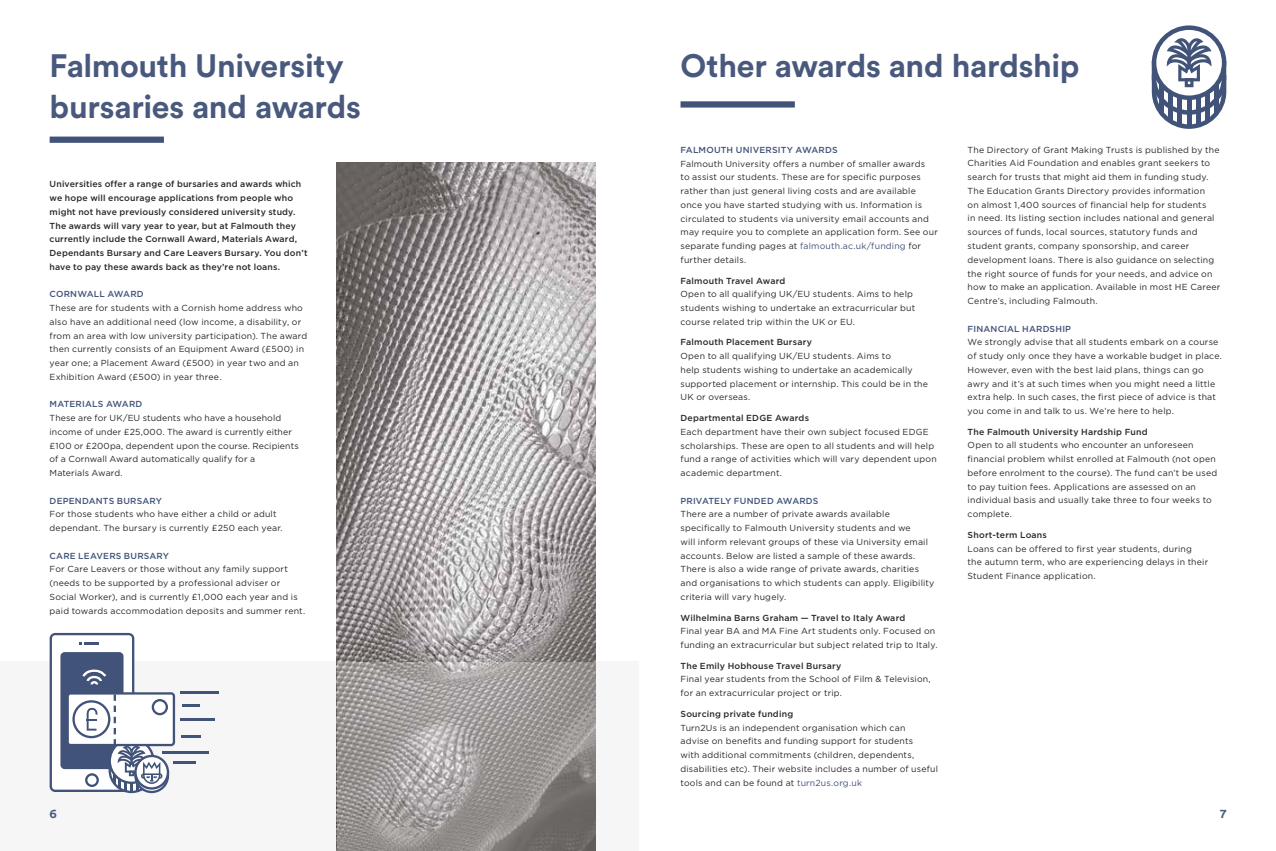
<style>
.page{position:relative;width:1276px;height:851px;background:#fff}
.page>*{position:absolute;margin:0;border:0;box-sizing:border-box;transform-origin:0 0}
.t1{font:700 32px/41.2px "Circular Std";letter-spacing:-.01em;color:#49597e}
.t2{font:700 12.5px "Circular Std";color:#49597e}
.t3{font:8.75px/13.8px "Gotham";letter-spacing:.02em;color:#282827}
.t4{font:500 8.75px/13.8px "Gotham";letter-spacing:.02em;color:#282827}
.t5{font:500 8.75px "Gotham";letter-spacing:.02em;color:#415379}
.s1{color:#415379}
</style>
<div class="page">
<div style="left:0;top:661px;width:638px;height:189px;background:#f6f6f6"></div>
<div style="left:50px;top:136px;width:114px;height:7px;background:#415379"></div>
<img style="left:337px;top:162px;width:258px;height:499px">
<hr style="left:162px;top:751px;width:47px;height:2px;background:#415379">
<hr style="left:174px;top:761px;width:22px;height:2px;background:#415379">
<hr style="left:180px;top:691px;width:39px;height:2px;background:#415379">
<hr style="left:182px;top:703px;width:18px;height:3px;background:#415379">
<hr style="left:180px;top:718px;width:34px;height:2px;background:#415379">
<hr style="left:181px;top:735px;width:20px;height:2px;background:#415379">
<svg style="left:50px;top:632px;width:125px;height:161px"></svg>
<svg style="left:337px;top:661px;width:258px;height:189px;background:#9c9897"></svg>
<svg style="left:1151px;top:25px;width:75px;height:104px"></svg>
<div style="left:680px;top:101px;width:115px;height:6px;background:#415379"></div>
<h1 class="t1" style="left:50px;top:45px;width:313px">Falmouth University bursaries and awards</h1>
<p class="t4" style="left:50px;top:177px;width:259px">Universities offer a range of bursaries and awards which we hope will encourage applications from people who might not have previously considered university study.<br>The awards will vary year to year, but at Falmouth they currently include the Cornwall Award, Materials Award, Dependants Bursary and Care Leavers Bursary. You don’t have to pay these awards back as they’re not loans.</p>
<p class="t5" style="left:50px;top:289px;width:96px">CORNWALL AWARD</p>
<p class="t3" style="left:50px;top:301px;width:259px">These are for students with a Cornish home address who also have an additional need (low income, a disability, or from an area with low university participation). The award then currently consists of an Equipment Award (£500) in year one; a Placement Award (£500) in year two and an Exhibition Award (£500) in year three.</p>
<p class="t5" style="left:50px;top:399px;width:94px">MATERIALS AWARD</p>
<p class="t3" style="left:50px;top:411px;width:251px">These are for UK/EU students who have a household income of under £25,000. The award is currently either £100 or £200pa, dependent upon the course. Recipients of a Cornwall Award automatically qualify for a<br>Materials Award.</p>
<p class="t5" style="left:50px;top:495px;width:114px">DEPENDANTS BURSARY</p>
<p class="t3" style="left:50px;top:507px;width:235px">For those students who have either a child or adult dependant. The bursary is currently £250 each year.</p>
<p class="t5" style="left:50px;top:550px;width:121px">CARE LEAVERS BURSARY</p>
<p class="t3" style="left:50px;top:562px;width:257px">For Care Leavers or those without any family support (needs to be supported by a professional adviser or Social Worker), and is currently £1,000 each year and is paid towards accommodation deposits and summer rent.</p>
<h2 class="t2" style="left:50px;top:805px;width:9px">6</h2>
<h1 class="t1" style="left:680px;top:45px;width:400px">Other awards and hardship</h1>
<p class="t5" style="left:680px;top:145px;width:159px">FALMOUTH UNIVERSITY AWARDS</p>
<p class="t3" style="left:680px;top:156px;width:259px">Falmouth University offers a number of smaller awards<br>to assist our students. These are for specific purposes rather than just general living costs and are available once you have started studying with us. Information is circulated to students via university email accounts and may require you to complete an application form. See our separate funding pages at <span class="s1">falmouth.ac.uk/funding</span> for further details.</p>
<p class="t4" style="left:680px;top:273px;width:106px">Falmouth Travel Award</p>
<p class="t3" style="left:680px;top:287px;width:236px">Open to all qualifying UK/EU students. Aims to help students wishing to undertake an extracurricular but course related trip within the UK or EU.</p>
<p class="t4" style="left:680px;top:335px;width:133px">Falmouth Placement Bursary</p>
<p class="t3" style="left:680px;top:349px;width:249px">Open to all qualifying UK/EU students. Aims to<br>help students wishing to undertake an academically supported placement or internship. This could be in the UK or overseas.</p>
<p class="t4" style="left:680px;top:411px;width:130px">Departmental EDGE Awards</p>
<p class="t3" style="left:680px;top:424px;width:258px">Each department have their own subject focused EDGE scholarships. These are open to all students and will help fund a range of activities which will vary dependent upon academic department.</p>
<p class="t5" style="left:680px;top:495px;width:139px">PRIVATELY FUNDED AWARDS</p>
<p class="t3" style="left:680px;top:507px;width:255px">There are a number of private awards available specifically to Falmouth University students and we<br>will inform relevant groups of these via University email accounts. Below are listed a sample of these awards.<br>There is also a wide range of private awards, charities and organisations to which students can apply. Eligibility criteria will vary hugely.</p>
<p class="t4" style="left:680px;top:610px;width:226px">Wilhelmina Barns Graham — Travel to Italy Award</p>
<p class="t3" style="left:680px;top:624px;width:258px">Final year BA and MA Fine Art students only. Focused on funding an extracurricular but subject related trip to Italy.</p>
<p class="t4" style="left:680px;top:658px;width:162px">The Emily Hobhouse Travel Bursary</p>
<p class="t3" style="left:680px;top:672px;width:252px">Final year students from the School of Film &amp; Television, for an extracurricular project or trip.</p>
<p class="t4" style="left:680px;top:706px;width:114px">Sourcing private funding</p>
<p class="t3" style="left:680px;top:720px;width:259px">Turn2Us is an independent organisation which can<br>advise on benefits and funding support for students<br>with additional commitments (children, dependents, disabilities etc). Their website includes a number of useful tools and can be found at <span class="s1">turn2us.org.uk</span></p>
<p class="t3" style="left:967px;top:142px;width:254px">The Directory of Grant Making Trusts is published by the Charities Aid Foundation and enables grant seekers to search for trusts that might aid them in funding study.<br>The Education Grants Directory provides information<br>on almost 1,400 sources of financial help for students<br>in need. Its listing section includes national and general sources of funds, local sources, statutory funds and student grants, company sponsorship, and career development loans. There is also guidance on selecting the right source of funds for your needs, and advice on how to make an application. Available in most HE Career Centre’s, including Falmouth.</p>
<p class="t5" style="left:967px;top:323px;width:105px">FINANCIAL HARDSHIP</p>
<p class="t3" style="left:967px;top:335px;width:256px">We strongly advise that all students embark on a course of study only once they have a workable budget in place.<br>However, even with the best laid plans, things can go awry and it’s at such times when you might need a little extra help. In such cases, the first piece of advice is that you come in and talk to us. We’re here to help.</p>
<p class="t4" style="left:967px;top:424px;width:181px">The Falmouth University Hardship Fund</p>
<p class="t3" style="left:967px;top:438px;width:251px">Open to all students who encounter an unforeseen financial problem whilst enrolled at Falmouth (not open before enrolment to the course). The fund can’t be used to pay tuition fees. Applications are assessed on an individual basis and usually take three to four weeks to complete.</p>
<p class="t4" style="left:967px;top:527px;width:81px">Short-term Loans</p>
<p class="t3" style="left:967px;top:541px;width:242px">Loans can be offered to first year students, during the autumn term, who are experiencing delays in their<br>Student Finance application.</p>
<h2 class="t2" style="left:1220px;top:805px;width:8px">7</h2>
</div>
